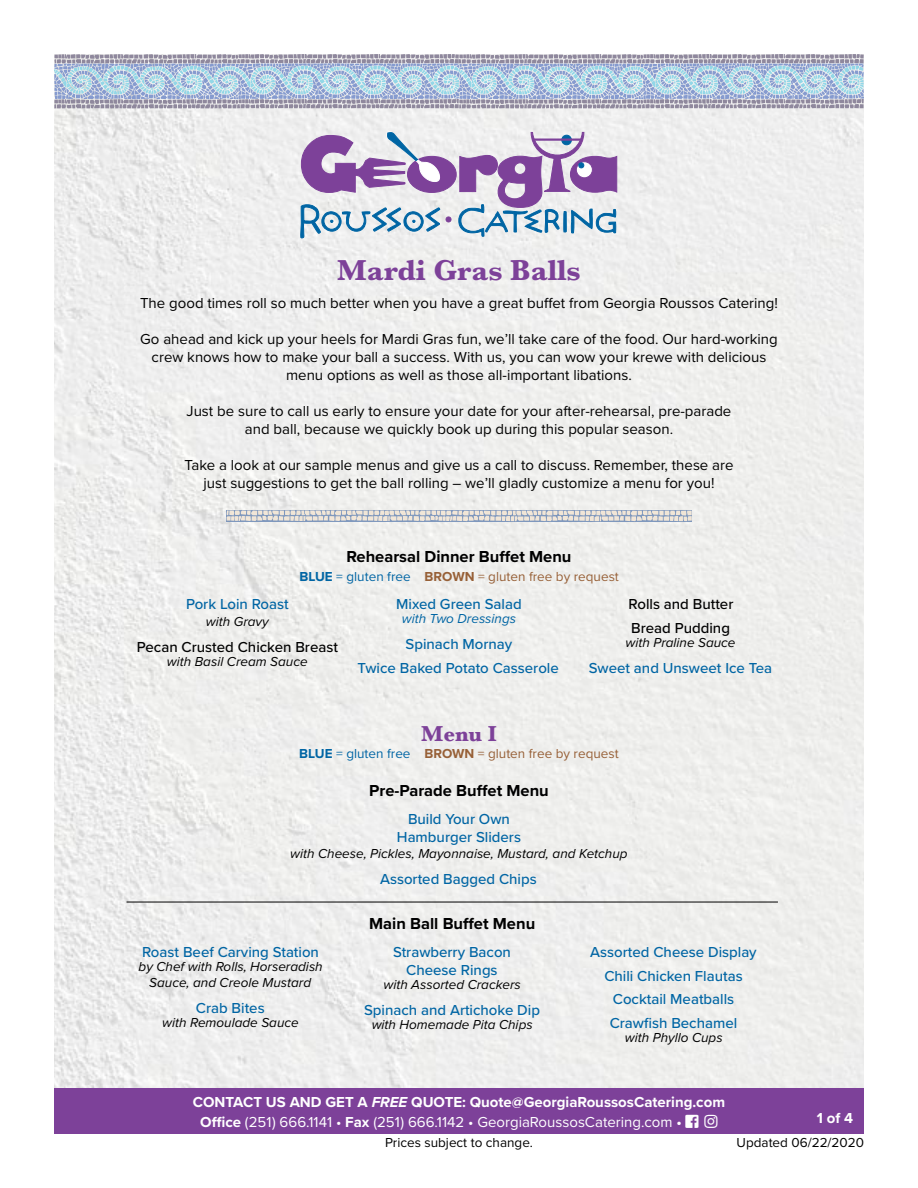
<style>
.page{position:relative;width:918px;height:1188px;background:#fff}
.page>*{position:absolute;margin:0;border:0;box-sizing:border-box;transform-origin:0 0}
.t1{font:700 30px "Baskerville";color:#7d4199}
.t2{font:700 22.5px "Baskerville";color:#7d4199}
.t3{font:700 16.5px "Proxima Nova";color:#000}
.t4{font:15px/18px "Proxima Nova";color:#000;text-align:center}
.t5{font:500 15px/23.7px "Proxima Nova";color:#0065a4;text-align:center}
.t6{font:700 15px/19.5px "Proxima Nova";color:#fff;text-align:center}
.t7{font:500 15px/23.7px "Proxima Nova";color:#000}
.t8{font:italic 13.5px/16.2px "Proxima Nova";color:#000;text-align:center}
.t9{font:13.5px "Proxima Nova";color:#976037}
.t10{font:13.5px "Proxima Nova";color:#000}
.t11{font:italic 13.5px "Proxima Nova";color:#0065a4}
.s1{font-weight:700;color:#0065a4}
.s2{color:#0065a4}
.s3{font-weight:700}
.s4{font-style:italic}
.s5{font-weight:400}
.s6{font-weight:600}
</style>
<div class="page">
<div style="left:54px;top:108px;width:810px;height:980px;background:#eeeeed"></div>
<div style="left:54px;top:1088px;width:810px;height:46px;background:#7d4199"></div>
<svg style="left:54px;top:54px;width:810px;height:54px;background:#afbed2"></svg>
<svg style="left:300px;top:131px;width:318px;height:107px"></svg>
<div style="left:226px;top:510px;width:466px;height:12px;background:#8098be"></div>
<svg style="left:227px;top:510px;width:465px;height:11px;background:#c9cacd"></svg>
<hr style="left:127px;top:902px;width:651px;height:1px;background:#000">
<h1 class="t1" style="left:337px;top:249px;width:245px">Mardi Gras Balls</h1>
<p class="t4" style="left:140px;top:293px;width:639px">The good times roll so much better when you have a great buffet from Georgia Roussos Catering!</p>
<p class="t4" style="left:140px;top:329px;width:639px">Go ahead and kick up your heels for Mardi Gras fun, we’ll take care of the food. Our hard-working crew knows how to make your ball a success. With us, you can wow your krewe with delicious menu options as well as those all-important libations.</p>
<p class="t4" style="left:187px;top:401px;width:546px">Just be sure to call us early to ensure your date for your after-rehearsal, pre-parade and ball, because we quickly book up during this popular season.</p>
<p class="t4" style="left:184px;top:455px;width:551px">Take a look at our sample menus and give us a call to discuss. Remember, these are just suggestions to get the ball rolling – we’ll gladly customize a menu for you!</p>
<p class="t3" style="left:346px;top:544px;width:227px">Rehearsal Dinner Buffet Menu</p>
<p class="t9" style="left:299px;top:567px;width:321px"><span class="s1">BLUE</span> <span class="s2">= gluten free</span> <span class="s3">BROWN</span> = gluten free by request</p>
<p class="t5" style="left:186px;top:592px;width:104px">Pork Loin Roast</p>
<p class="t8" style="left:206px;top:613px;width:64px">with Gravy</p>
<p class="t7" style="left:137px;top:634px;width:203px">Pecan Crusted Chicken Breast</p>
<p class="t8" style="left:167px;top:653px;width:142px">with Basil Cream Sauce</p>
<p class="t5" style="left:396px;top:592px;width:127px">Mixed Green Salad</p>
<p class="t11" style="left:402px;top:609px;width:116px">with Two Dressings</p>
<p class="t5" style="left:358px;top:632px;width:203px">Spinach Mornay<br>Twice Baked Potato Casserole</p>
<p class="t7" style="left:629px;top:592px;width:106px">Rolls and Butter<br>Bread Pudding</p>
<p class="t8" style="left:626px;top:634px;width:111px">with Praline Sauce</p>
<p class="t5" style="left:589px;top:655px;width:185px">Sweet and Unsweet Ice Tea</p>
<h2 class="t2" style="left:421px;top:718px;width:77px">Menu I</h2>
<p class="t9" style="left:299px;top:744px;width:321px"><span class="s1">BLUE</span> <span class="s2">= gluten free</span> <span class="s3">BROWN</span> = gluten free by request</p>
<p class="t3" style="left:369px;top:778px;width:181px">Pre-Parade Buffet Menu</p>
<p class="t5" style="left:397px;top:810px;width:126px;line-height:17.7px">Build Your Own<br>Hamburger Sliders</p>
<p class="t8" style="left:290px;top:845px;width:339px">with Cheese, Pickles, Mayonnaise, Mustard, and Ketchup</p>
<p class="t5" style="left:380px;top:867px;width:158px">Assorted Bagged Chips</p>
<p class="t5" style="left:142px;top:940px;width:178px">Roast Beef Carving Station</p>
<p class="t8" style="left:139px;top:958px;width:186px">by Chef with Rolls, Horseradish<br>Sauce, and Creole Mustard</p>
<p class="t5" style="left:196px;top:996px;width:70px">Crab Bites</p>
<p class="t8" style="left:162px;top:1014px;width:138px">with Remoulade Sauce</p>
<p class="t3" style="left:369px;top:911px;width:168px">Main Ball Buffet Menu</p>
<p class="t5" style="left:393px;top:943px;width:119px;line-height:17.7px">Strawberry Bacon<br>Cheese Rings</p>
<p class="t8" style="left:383px;top:975px;width:139px">with Assorted Crackers</p>
<p class="t5" style="left:364px;top:997px;width:177px">Spinach and Artichoke Dip</p>
<p class="t8" style="left:372px;top:1015px;width:163px">with Homemade Pita Chips</p>
<p class="t5" style="left:590px;top:940px;width:168px">Assorted Cheese Display<br>Chili Chicken Flautas<br>Cocktail Meatballs<br>Crawfish Bechamel</p>
<p class="t8" style="left:625px;top:1029px;width:99px">with Phyllo Cups</p>
<p class="t6" style="left:193px;top:1092px;width:534px">CONTACT US AND GET A <span class="s4">FREE</span> QUOTE: Quote@GeorgiaRoussosCatering.com<br>Office <span class="s5">(251) 666.1141 •</span> Fax <span class="s5">(251) 666.1142 • GeorgiaRoussosCatering.com</span> <span class="s6">•</span> □□▲❑◆ ■▲▼</p>
<p class="t10" style="left:385px;top:1132px;width:149px">Prices subject to change.</p>
<p class="t6" style="left:817px;top:1108px;width:38px">1 of 4</p>
<p class="t10" style="left:737px;top:1132px;width:129px">Updated 06/22/2020</p>
</div>
